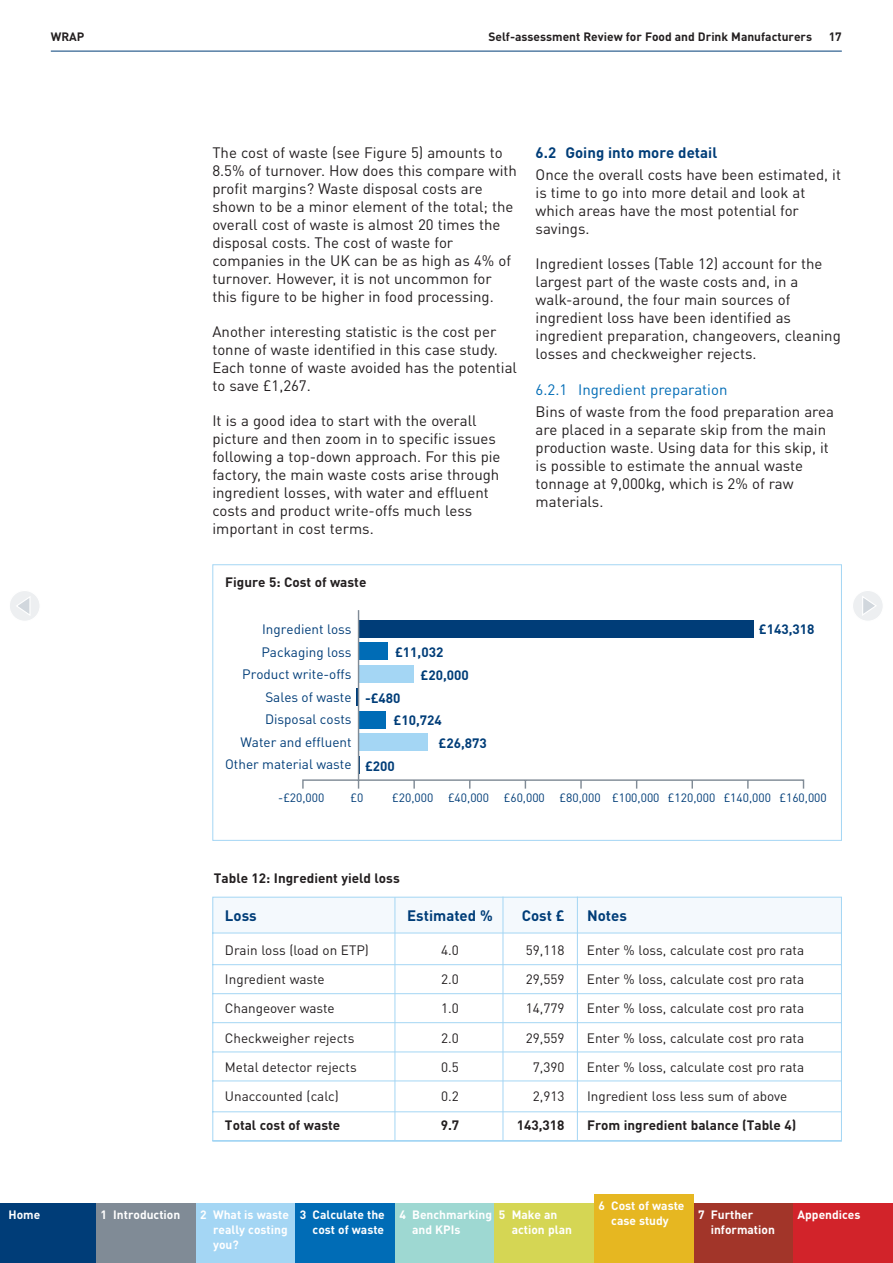
<style>
.page{position:relative;width:893px;height:1263px;background:#fff}
.page>*{position:absolute;margin:0;border:0;box-sizing:border-box;transform-origin:0 0}
.t1{font:15px/18px "DINOT";color:#231f20}
.t2{font:700 15px "DINOT";color:#003d78}
.t3{font:15px "DINOT";color:#006cb6}
.t4{font:13.5px "DINOT";color:#231f20}
.t5{font:13.5px/22.5px "DINOT";color:#003d78;text-align:right}
.t6{font:700 13.5px "DINOT";color:#231f20}
.t7{font:700 13.5px "DINOT";color:#003d78}
.t8{font:700 12px/15px "DINOT";color:#fff}
.t9{font:12px "DINOT";color:#003d78}
.t10{font:700 12px "DINOT";color:#231f20}
</style>
<div class="page">
<hr style="left:51px;top:51px;width:791px;height:1px;background:#003d78">
<svg style="left:10px;top:591px;width:29px;height:30px"></svg>
<svg style="left:853px;top:591px;width:30px;height:30px"></svg>
<div style="left:0;top:1203px;width:97px;height:60px;background:#003d78"></div>
<div style="left:97px;top:1203px;width:99px;height:60px;background:#808b96"></div>
<div style="left:196px;top:1203px;width:100px;height:60px;background:#a4d6f4"></div>
<div style="left:296px;top:1203px;width:99px;height:60px;background:#006cb6"></div>
<div style="left:395px;top:1203px;width:100px;height:60px;background:#9ed8d2"></div>
<div style="left:495px;top:1203px;width:99px;height:60px;background:#d5d654"></div>
<div style="left:594px;top:1195px;width:100px;height:68px;background:#e6b721"></div>
<div style="left:694px;top:1203px;width:99px;height:60px;background:#a23529"></div>
<div style="left:793px;top:1203px;width:100px;height:60px;background:#d2232a"></div>
<svg style="left:302px;top:756px;width:503px;height:33px"></svg>
<div style="left:358px;top:733px;width:70px;height:18px;background:#a4d6f4"></div>
<div style="left:358px;top:711px;width:28px;height:18px;background:#006cb6"></div>
<svg style="left:356px;top:688px;width:2px;height:18px"></svg>
<div style="left:358px;top:665px;width:55px;height:18px;background:#a4d6f4"></div>
<div style="left:358px;top:642px;width:30px;height:18px;background:#006cb6"></div>
<div style="left:358px;top:620px;width:396px;height:18px;background:#003d78"></div>
<hr style="left:358px;top:610px;width:1px;height:170px;background:#808b96">
<div style="left:212px;top:564px;width:630px;height:277px;border:1px solid #a4d6f4"></div>
<svg style="left:212px;top:896px;width:630px;height:246px"></svg>
<hr style="left:394px;top:897px;width:1px;height:243px;background:#a4d6f4">
<hr style="left:503px;top:897px;width:1px;height:244px;background:#a4d6f4">
<hr style="left:577px;top:897px;width:1px;height:243px;background:#a4d6f4">
<p class="t10" style="left:51px;top:32px;width:35px">WRAP</p>
<p class="t10" style="left:488px;top:32px;width:325px">Self-assessment Review for Food and Drink Manufacturers</p>
<p class="t10" style="left:829px;top:32px;width:15px">17</p>
<p class="t1" style="left:212px;top:146px;width:306px">The cost of waste (see Figure 5) amounts to 8.5% of turnover. How does this compare with profit margins? Waste disposal costs are shown to be a minor element of the total; the overall cost of waste is almost 20 times the disposal costs. The cost of waste for companies in the UK can be as high as 4% of turnover. However, it is not uncommon for this figure to be higher in food processing.</p>
<p class="t1" style="left:212px;top:325px;width:306px">Another interesting statistic is the cost per tonne of waste identified in this case study.<br>Each tonne of waste avoided has the potential to save £1,267.</p>
<p class="t1" style="left:212px;top:414px;width:290px">It is a good idea to start with the overall picture and then zoom in to specific issues following a top-down approach. For this pie factory, the main waste costs arise through ingredient losses, with water and effluent costs and product write-offs much less important in cost terms.</p>
<p class="t6" style="left:225px;top:578px;width:143px">Figure 5: Cost of waste</p>
<p class="t2" style="left:536px;top:147px;width:183px">6.2 Going into more detail</p>
<p class="t1" style="left:536px;top:168px;width:307px">Once the overall costs have been estimated, it is time to go into more detail and look at which areas have the most potential for savings.</p>
<p class="t1" style="left:536px;top:257px;width:307px">Ingredient losses (Table 12) account for the largest part of the waste costs and, in a walk-around, the four main sources of ingredient loss have been identified as ingredient preparation, changeovers, cleaning losses and checkweigher rejects.</p>
<p class="t3" style="left:536px;top:384px;width:193px">6.2.1 Ingredient preparation</p>
<p class="t1" style="left:536px;top:404px;width:300px">Bins of waste from the food preparation area are placed in a separate skip from the main production waste. Using data for this skip, it is possible to estimate the annual waste tonnage at 9,000kg, which is 2% of raw materials.</p>
<p class="t7" style="left:759px;top:625px;width:57px">£143,318</p>
<p class="t5" style="left:225px;top:620px;width:128px">Ingredient loss<br>Packaging loss<br>Product write-offs<br>Sales of waste<br>Disposal costs<br>Water and effluent<br>Other material waste</p>
<p class="t9" style="left:278px;top:794px;width:48px">-£20,000</p>
<p class="t9" style="left:351px;top:794px;width:14px">£0</p>
<p class="t9" style="left:392px;top:794px;width:436px">£20,000 £40,000 £60,000 £80,000 £100,000 £120,000 £140,000 £160,000</p>
<p class="t7" style="left:395px;top:648px;width:50px">£11,032</p>
<p class="t7" style="left:421px;top:670px;width:50px">£20,000</p>
<p class="t7" style="left:365px;top:693px;width:37px">-£480</p>
<p class="t7" style="left:394px;top:716px;width:50px">£10,724</p>
<p class="t7" style="left:439px;top:738px;width:50px">£26,873</p>
<p class="t7" style="left:365px;top:761px;width:31px">£200</p>
<p class="t6" style="left:214px;top:873px;width:187px">Table 12: Ingredient yield loss</p>
<p class="t2" style="left:225px;top:911px;width:33px">Loss</p>
<p class="t2" style="left:407px;top:911px;width:87px">Estimated %</p>
<p class="t2" style="left:522px;top:911px;width:44px">Cost £</p>
<p class="t2" style="left:587px;top:911px;width:41px">Notes</p>
<p class="t4" style="left:225px;top:945px;width:145px">Drain loss (load on ETP)</p>
<p class="t4" style="left:441px;top:945px;width:19px">4.0</p>
<p class="t4" style="left:526px;top:945px;width:40px">59,118</p>
<p class="t4" style="left:587px;top:945px;width:219px">Enter % loss, calculate cost pro rata</p>
<p class="t4" style="left:225px;top:974px;width:101px">Ingredient waste</p>
<p class="t4" style="left:441px;top:974px;width:19px">2.0</p>
<p class="t4" style="left:526px;top:974px;width:40px">29,559</p>
<p class="t4" style="left:587px;top:974px;width:219px">Enter % loss, calculate cost pro rata</p>
<p class="t4" style="left:225px;top:1004px;width:111px">Changeover waste</p>
<p class="t4" style="left:441px;top:1004px;width:19px">1.0</p>
<p class="t4" style="left:526px;top:1004px;width:40px">14,779</p>
<p class="t4" style="left:587px;top:1004px;width:219px">Enter % loss, calculate cost pro rata</p>
<p class="t4" style="left:225px;top:1033px;width:131px">Checkweigher rejects</p>
<p class="t4" style="left:441px;top:1033px;width:19px">2.0</p>
<p class="t4" style="left:526px;top:1033px;width:40px">29,559</p>
<p class="t4" style="left:587px;top:1033px;width:219px">Enter % loss, calculate cost pro rata</p>
<p class="t4" style="left:225px;top:1062px;width:133px">Metal detector rejects</p>
<p class="t4" style="left:441px;top:1062px;width:19px">0.5</p>
<p class="t4" style="left:533px;top:1062px;width:33px">7,390</p>
<p class="t4" style="left:587px;top:1062px;width:219px">Enter % loss, calculate cost pro rata</p>
<p class="t4" style="left:225px;top:1091px;width:115px">Unaccounted (calc)</p>
<p class="t4" style="left:441px;top:1091px;width:19px">0.2</p>
<p class="t4" style="left:533px;top:1091px;width:33px">2,913</p>
<p class="t4" style="left:587px;top:1091px;width:202px">Ingredient loss less sum of above</p>
<p class="t6" style="left:225px;top:1121px;width:117px">Total cost of waste</p>
<p class="t6" style="left:441px;top:1121px;width:20px">9.7</p>
<p class="t6" style="left:517px;top:1121px;width:49px">143,318</p>
<p class="t6" style="left:587px;top:1121px;width:211px">From ingredient balance (Table 4)</p>
<p class="t8" style="left:8px;top:1208px;width:33px">Home</p>
<p class="t8" style="left:101px;top:1209px;width:81px">1 Introduction</p>
<p class="t8" style="left:213px;top:1209px;width:77px;text-align:justify;text-indent:-13px">2 What is waste really costing you?</p>
<p class="t8" style="left:300px;top:1209px;width:86px;text-align:right">3 Calculate the cost of waste</p>
<p class="t8" style="left:412px;top:1209px;width:81px;text-indent:-13px">4 Benchmarking and KPIs</p>
<p class="t8" style="left:512px;top:1209px;width:62px;text-indent:-13px">5 Make an action plan</p>
<p class="t8" style="left:598px;top:1199px;width:88px;text-align:center">6 Cost of waste case study</p>
<p class="t8" style="left:711px;top:1209px;width:66px;text-indent:-13px">7 Further information</p>
<p class="t8" style="left:797px;top:1209px;width:64px">Appendices</p>
</div>
